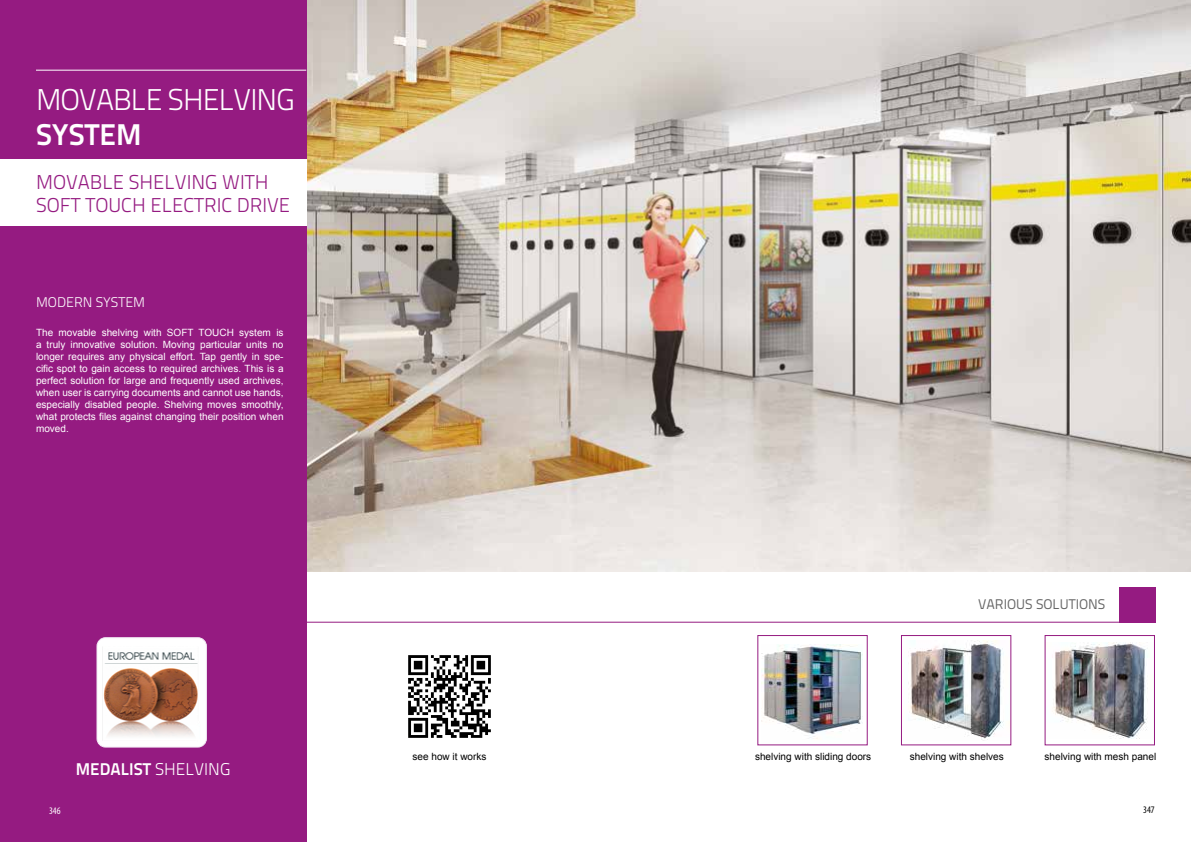
<style>
.page{position:relative;width:1191px;height:842px;background:#fff}
.page>*{position:absolute;margin:0;border:0;box-sizing:border-box;transform-origin:0 0}
.t1{font:300 30px "Titillium Text 22 L";letter-spacing:-.03em;color:#fff}
.t2{font:700 30px "Titillium Text 22 L";color:#fff}
.t3{font:300 20px/23px "Titillium Text 22 L";color:#951b81}
.t4{font:700 17px "Titillium Text 22 L";color:#fff}
.t5{font:14px "Titillium Text 22 L";color:#000}
.t6{font:300 14px "Titillium Text 22 L";color:#fff}
.t7{font:10px/12px "Arial";color:#fff;text-align:justify}
.t8{font:10px "Arial";color:#000}
.t9{font:condensed 10px "Myriad Pro";color:#fff}
.t10{font:condensed 10px "Myriad Pro";color:#000}
.s1{font-weight:300}
</style>
<div class="page">
<img style="left:408px;top:655px;width:83px;height:83px">
<img style="left:306px;top:0;width:885px;height:571px">
<div style="left:0;top:0;width:306px;height:842px;background:#951b81"></div>
<div style="left:0;top:159px;width:306px;height:67px;background:#fff"></div>
<hr style="left:36px;top:70px;width:270px;height:1px;background:#fff">
<img style="left:97px;top:639px;width:109px;height:108px">
<div style="left:96px;top:637px;width:111px;height:110px;border:1px solid #f3eaf5;border-radius:9px"></div>
<img style="left:761px;top:644px;width:101px;height:95px">
<img style="left:908px;top:640px;width:96px;height:100px">
<div style="left:901px;top:635px;width:110px;height:110px;border:1px solid #951b81"></div>
<img style="left:1052px;top:642px;width:96px;height:96px">
<div style="left:1044px;top:635px;width:111px;height:110px;border:1px solid #951b81"></div>
<hr style="left:306px;top:622px;width:849px;height:1px;background:#951b81">
<div style="left:1119px;top:587px;width:36px;height:36px;background:#951b81"></div>
<h1 class="t1" style="left:36px;top:77px;width:260px">MOVABLE SHELVING</h1>
<h1 class="t2" style="left:36px;top:111px;width:107px">SYSTEM</h1>
<h2 class="t3" style="left:36px;top:169px;width:256px">MOVABLE SHELVING WITH<br>SOFT TOUCH ELECTRIC DRIVE</h2>
<h3 class="t6" style="left:36px;top:292px;width:111px">MODERN SYSTEM</h3>
<p class="t7" style="left:36px;top:326px;width:249px">The movable shelving with SOFT TOUCH system is a truly innovative solution. Moving particular units no longer requires any physical effort. Tap gently in spe&shy;cific spot to gain access to required archives. This is a perfect solution for large and frequently used archives, when user is carrying documents and cannot use hands, especially disabled people. Shelving moves smoothly, what protects files against changing their position when moved.</p>
<p class="t9" style="left:49px;top:804px;width:13px">346</p>
<h3 class="t4" style="left:76px;top:756px;width:156px">MEDALIST <span class="s1">SHELVING</span></h3>
<p class="t8" style="left:412px;top:750px;width:75px">see how it works</p>
<h3 class="t5" style="left:978px;top:594px;width:129px">VARIOUS SOLUTIONS</h3>
<p class="t8" style="left:755px;top:750px;width:118px">shelving with sliding doors</p>
<p class="t8" style="left:909px;top:749px;width:95px">shelving with shelves</p>
<p class="t8" style="left:1044px;top:750px;width:113px">shelving with mesh panel</p>
<p class="t10" style="left:1143px;top:804px;width:13px">347</p>
</div>
